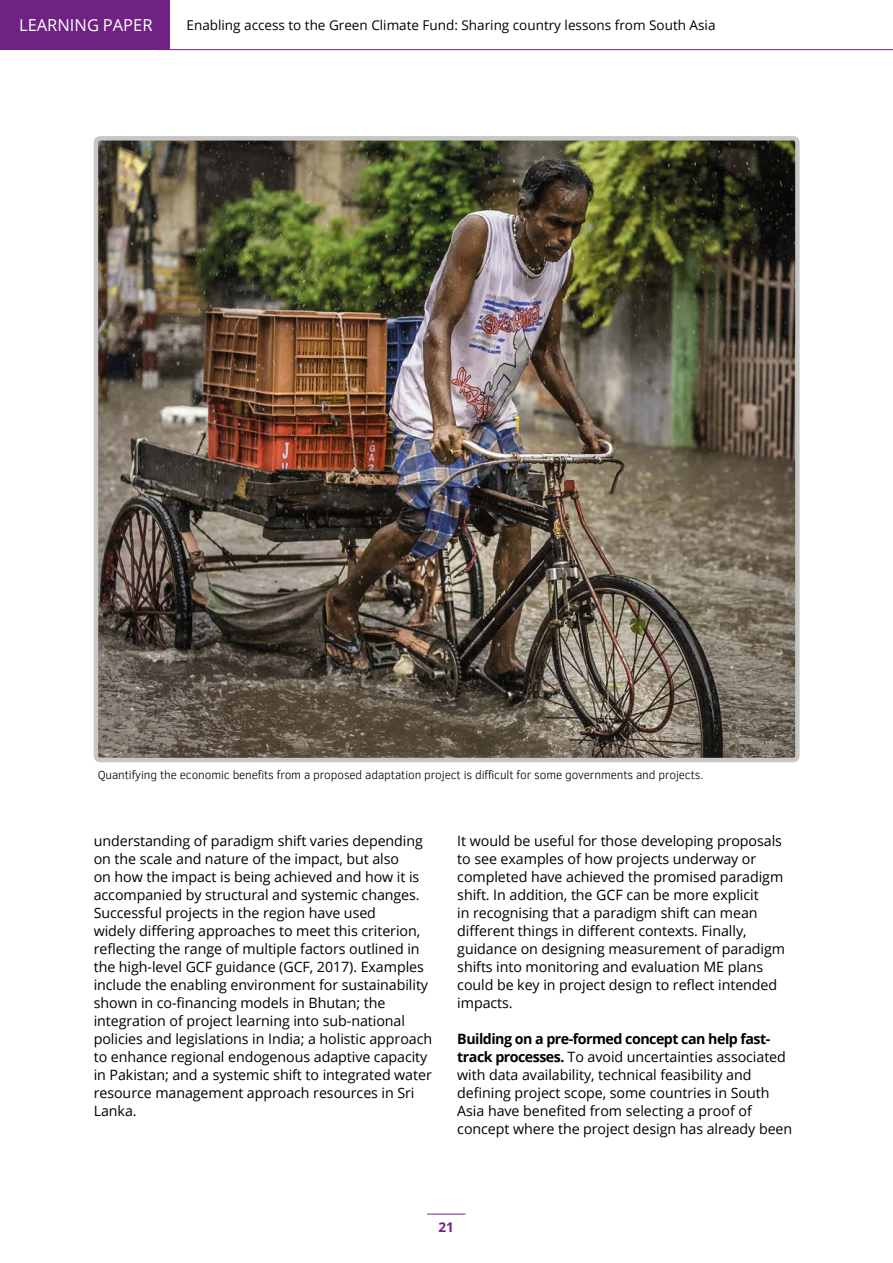
<style>
.page{position:relative;width:893px;height:1263px;background:#fff}
.page>*{position:absolute;margin:0;border:0;box-sizing:border-box;transform-origin:0 0}
.t1{font:16.5px "Open Sans";color:#fff}
.Body{font:14.25px/18px "Open Sans";letter-spacing:-.005em;color:#000}
.t2{font:13.5px "Open Sans";color:#000}
.t3{font:700 13.5px "Open Sans";color:#702283}
.t4{font:300 12px "Clear Sans";letter-spacing:-.01em;color:#000}
.s1{font-weight:700}
</style>
<div class="page">
<div style="left:0;top:0;width:170px;height:50px;background:#702283"></div>
<hr style="left:427px;top:1214px;width:38px;height:1px;background:#702283">
<hr style="left:157px;top:49px;width:736px;height:1px;background:#702283">
<img style="left:99px;top:141px;width:696px;height:616px">
<div style="left:94px;top:136px;width:706px;height:626px;border:4px solid #c6c6c6;border-radius:4px"></div>
<p class="t1" style="left:19px;top:14px;width:135px">LEARNING PAPER</p>
<p class="t2" style="left:187px;top:16px;width:530px">Enabling access to the Green Climate Fund: Sharing country lessons from South Asia</p>
<p class="t4" style="left:98px;top:767px;width:607px">Quantifying the economic benefits from a proposed adaptation project is difficult for some governments and projects.</p>
<p class="Body" style="left:94px;top:831px;width:340px">understanding of paradigm shift varies depending on the scale and nature of the impact, but also<br>on how the impact is being achieved and how it is accompanied by structural and systemic changes.<br>Successful projects in the region have used<br>widely differing approaches to meet this criterion, reflecting the range of multiple factors outlined in the high-level GCF guidance (GCF, 2017). Examples include the enabling environment for sustainability shown in co-financing models in Bhutan; the integration of project learning into sub-national policies and legislations in India; a holistic approach to enhance regional endogenous adaptive capacity in Pakistan; and a systemic shift to integrated water resource management approach resources in Sri Lanka.</p>
<p class="Body" style="left:457px;top:831px;width:329px">It would be useful for those developing proposals to see examples of how projects underway or completed have achieved the promised paradigm shift. In addition, the GCF can be more explicit<br>in recognising that a paradigm shift can mean different things in different contexts. Finally, guidance on designing measurement of paradigm shifts into monitoring and evaluation ME plans could be key in project design to reflect intended impacts.</p>
<p class="Body" style="left:457px;top:1029px;width:336px"><span class="s1">Building on a pre-formed concept can help fast&shy;track processes.</span> To avoid uncertainties associated with data availability, technical feasibility and defining project scope, some countries in South Asia have benefited from selecting a proof of concept where the project design has already been</p>
<p class="t3" style="left:439px;top:1217px;width:17px">21</p>
</div>
